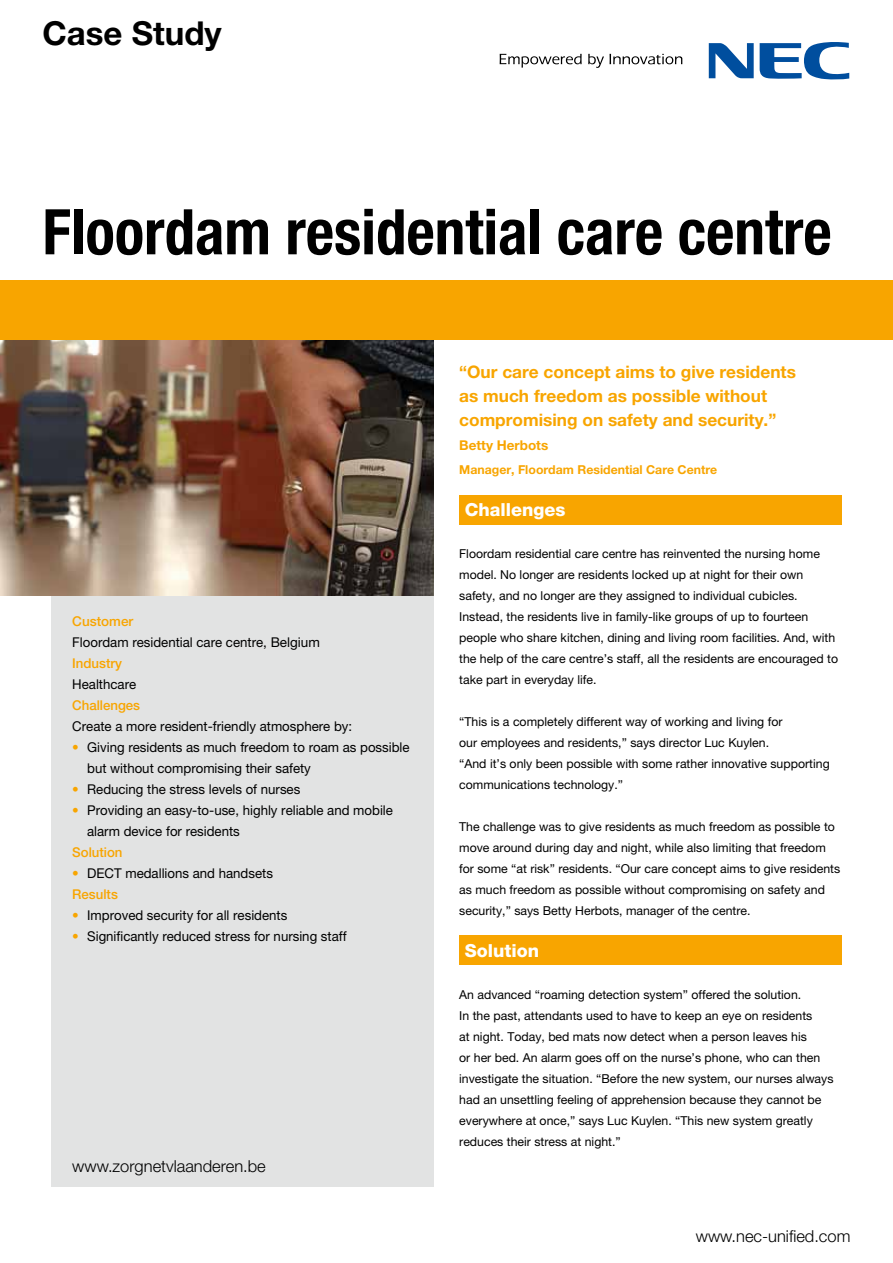
<style>
.page{position:relative;width:893px;height:1263px;background:#fff}
.page>*{position:absolute;margin:0;border:0;box-sizing:border-box;transform-origin:0 0}
.t1{font:700 condensed 63px "Helvetica Neue LT Pro";color:#000}
.t2{font:700 33px "Helvetica Neue LT Pro";color:#000}
.t3{font:800 18px "Helvetica Neue LT Pro";color:#fff}
.t4{font:700 17.25px/24px "Helvetica Neue LT Pro";color:#f8a500}
.t5{font:300 16.5px "Helvetica Neue LT Pro";color:#000}
.t6{font:13.5px/21px "Helvetica Neue LT Pro";color:#000}
.t7{font:500 13.5px "Helvetica Neue LT Pro";color:#f8a500}
.t8{font:700 13.5px "Helvetica Neue LT Pro";color:#f8a500}
.t9{font:12.3px/21px "Helvetica Neue LT Pro";color:#000}
.t10{font:700 12.3px "Helvetica Neue LT Pro";color:#f8a500}
.s1{font-weight:500;color:#f8a500}
</style>
<div class="page">
<svg style="left:500px;top:54px;width:82px;height:14px"></svg>
<svg style="left:588px;top:54px;width:16px;height:14px"></svg>
<svg style="left:610px;top:54px;width:72px;height:10px"></svg>
<svg style="left:709px;top:43px;width:45px;height:35px"></svg>
<svg style="left:760px;top:42px;width:89px;height:38px"></svg>
<div style="left:0;top:281px;width:893px;height:59px;background:#f8a500"></div>
<div style="left:51px;top:540px;width:383px;height:646px;background:#e2e3e3"></div>
<div style="left:459px;top:495px;width:383px;height:30px;background:#f8a500"></div>
<div style="left:459px;top:935px;width:383px;height:30px;background:#f8a500"></div>
<img style="left:0;top:340px;width:434px;height:255px">
<h2 class="t2" style="left:43px;top:13px;width:181px">Case Study</h2>
<h1 class="t1" style="left:43px;top:194px;width:791px">Floordam residential care centre</h1>
<p class="t7" style="left:72px;top:613px;width:63px">Customer</p>
<p class="t6" style="left:72px;top:632px;width:249px">Floordam residential care centre, Belgium</p>
<p class="t7" style="left:72px;top:655px;width:51px">Industry</p>
<p class="t6" style="left:72px;top:674px;width:65px">Healthcare</p>
<p class="t7" style="left:72px;top:697px;width:69px">Challenges</p>
<p class="t6" style="left:72px;top:716px;width:281px">Create a more resident-friendly atmosphere by:</p>
<p class="t6" style="left:87px;top:737px;width:324px;text-indent:-15px"><span class="s1">•</span> Giving residents as much freedom to roam as possible but without compromising their safety</p>
<p class="t6" style="left:72px;top:779px;width:230px"><span class="s1">•</span> Reducing the stress levels of nurses</p>
<p class="t6" style="left:87px;top:800px;width:307px;text-indent:-15px"><span class="s1">•</span> Providing an easy-to-use, highly reliable and mobile alarm device for residents</p>
<p class="t7" style="left:72px;top:844px;width:52px">Solution</p>
<p class="t6" style="left:72px;top:863px;width:202px"><span class="s1">•</span> DECT medallions and handsets<br><span class="s1">Results</span></p>
<p class="t6" style="left:72px;top:905px;width:217px"><span class="s1">•</span> Improved security for all residents</p>
<p class="t6" style="left:72px;top:926px;width:276px"><span class="s1">•</span> Significantly reduced stress for nursing staff</p>
<h3 class="t5" style="left:72px;top:1156px;width:195px">www.zorgnetvlaanderen.be</h3>
<h3 class="t4" style="left:459px;top:359px;width:338px">“Our care concept aims to give residents as much freedom as possible without compromising on safety and security.”</h3>
<p class="t8" style="left:459px;top:437px;width:91px">Betty Herbots</p>
<p class="t10" style="left:459px;top:462px;width:260px">Manager, Floordam Residential Care Centre</p>
<h3 class="t3" style="left:465px;top:499px;width:102px">Challenges</h3>
<p class="t9" style="left:459px;top:543px;width:380px">Floordam residential care centre has reinvented the nursing home model. No longer are residents locked up at night for their own safety, and no longer are they assigned to individual cubicles.<br>Instead, the residents live in family-like groups of up to fourteen people who share kitchen, dining and living room facilities. And, with the help of the care centre’s staff, all the residents are encouraged to take part in everyday life.</p>
<p class="t9" style="left:459px;top:711px;width:372px">“This is a completely different way of working and living for<br>our employees and residents,” says director Luc Kuylen.<br>“And it’s only been possible with some rather innovative supporting communications technology.”</p>
<p class="t9" style="left:459px;top:816px;width:382px">The challenge was to give residents as much freedom as possible to move around during day and night, while also limiting that freedom for some “at risk” residents. “Our care concept aims to give residents as much freedom as possible without compromising on safety and security,” says Betty Herbots, manager of the centre.</p>
<h3 class="t3" style="left:465px;top:940px;width:76px">Solution</h3>
<p class="t9" style="left:459px;top:984px;width:376px">An advanced “roaming detection system” offered the solution.<br>In the past, attendants used to have to keep an eye on residents<br>at night. Today, bed mats now detect when a person leaves his<br>or her bed. An alarm goes off on the nurse’s phone, who can then investigate the situation. “Before the new system, our nurses always had an unsettling feeling of apprehension because they cannot be everywhere at once,” says Luc Kuylen. “This new system greatly reduces their stress at night.”</p>
<h3 class="t5" style="left:696px;top:1226px;width:156px">www.nec-unified.com</h3>
</div>
